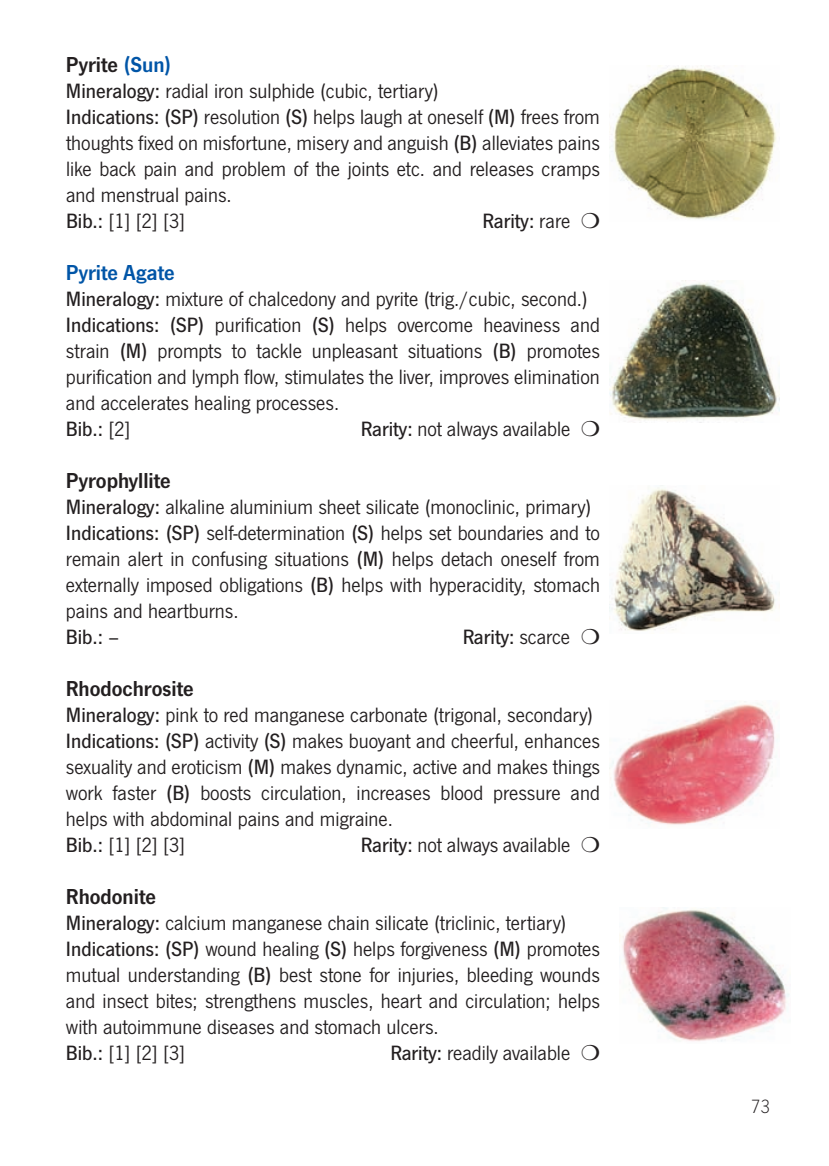
<style>
.page{position:relative;width:829px;height:1166px;background:#fff}
.page>*{position:absolute;margin:0;border:0;box-sizing:border-box;transform-origin:0 0}
.t1{font:600 22.5px "News Gothic T";color:#231f20}
.t2{font:600 22.5px "News Gothic T";color:#0155a7}
.t3{font:21.5px/26px "News Gothic T";color:#231f20}
.t4{font:500 21.5px "News Gothic T";color:#231f20}
.t5{font:300 20px "News Gothic T";color:#231f20}
.s1{color:#0155a7}
.s2{font-weight:500}
.s3{font-weight:400}
</style>
<div class="page">
<img style="left:609px;top:66px;width:180px;height:976px">
<p class="t1" style="left:66px;top:57px;width:107px">Pyrite <span class="s1">(Sun)</span></p>
<p class="t3" style="left:66px;top:80px;width:535px"><span class="s2">Mineralogy:</span> radial iron sulphide (cubic, tertiary)<br><span class="s2">Indications: (SP)</span> resolution <span class="s2">(S)</span> helps laugh at oneself <span class="s2">(M)</span> frees from thoughts fixed on misfortune, misery and anguish <span class="s2">(B)</span> alleviates pains like back pain and problem of the joints etc. and releases cramps and menstrual pains.<br><span class="s2">Bib.:</span> [1] [2] [3]</p>
<p class="t4" style="left:482px;top:214px;width:119px">Rarity: <span class="s3">rare</span> ❍</p>
<p class="t2" style="left:66px;top:265px;width:110px">Pyrite Agate</p>
<p class="t3" style="left:66px;top:288px;width:535px"><span class="s2">Mineralogy:</span> mixture of chalcedony and pyrite (trig./cubic, second.)<br><span class="s2">Indications: (SP)</span> purification <span class="s2">(S)</span> helps overcome heaviness and strain <span class="s2">(M)</span> prompts to tackle unpleasant situations <span class="s2">(B)</span> promotes purification and lymph flow, stimulates the liver, improves elimination and accelerates healing processes.<br><span class="s2">Bib.:</span> [2]</p>
<p class="t3" style="left:361px;top:418px;width:240px"><span class="s2">Rarity:</span> not always available ❍</p>
<p class="t1" style="left:66px;top:473px;width:106px">Pyrophyllite</p>
<p class="t3" style="left:66px;top:496px;width:535px"><span class="s2">Mineralogy:</span> alkaline aluminium sheet silicate (monoclinic, primary)<br><span class="s2">Indications: (SP)</span> self-determination <span class="s2">(S)</span> helps set boundaries and to remain alert in confusing situations <span class="s2">(M)</span> helps detach oneself from externally imposed obligations <span class="s2">(B)</span> helps with hyperacidity, stomach pains and heartburns.<br><span class="s2">Bib.:</span> –</p>
<p class="t4" style="left:462px;top:630px;width:139px">Rarity: <span class="s3">scarce</span> ❍</p>
<p class="t1" style="left:66px;top:681px;width:129px">Rhodochrosite</p>
<p class="t3" style="left:66px;top:704px;width:535px"><span class="s2">Mineralogy:</span> pink to red manganese carbonate (trigonal, secondary)<br><span class="s2">Indications: (SP)</span> activity <span class="s2">(S)</span> makes buoyant and cheerful, enhances sexuality and eroticism <span class="s2">(M)</span> makes dynamic, active and makes things work faster <span class="s2">(B)</span> boosts circulation, increases blood pressure and helps with abdominal pains and migraine.<br><span class="s2">Bib.:</span> [1] [2] [3]</p>
<p class="t3" style="left:361px;top:834px;width:240px"><span class="s2">Rarity:</span> not always available ❍</p>
<p class="t1" style="left:66px;top:889px;width:91px">Rhodonite</p>
<p class="t3" style="left:66px;top:912px;width:535px"><span class="s2">Mineralogy:</span> calcium manganese chain silicate (triclinic, tertiary)<br><span class="s2">Indications: (SP)</span> wound healing <span class="s2">(S)</span> helps forgiveness <span class="s2">(M)</span> promotes mutual understanding <span class="s2">(B)</span> best stone for injuries, bleeding wounds and insect bites; strengthens muscles, heart and circulation; helps with autoimmune diseases and stomach ulcers.<br><span class="s2">Bib.:</span> [1] [2] [3]</p>
<p class="t3" style="left:390px;top:1042px;width:211px"><span class="s2">Rarity:</span> readily available ❍</p>
<p class="t5" style="left:750px;top:1099px;width:20px">73</p>
</div>
